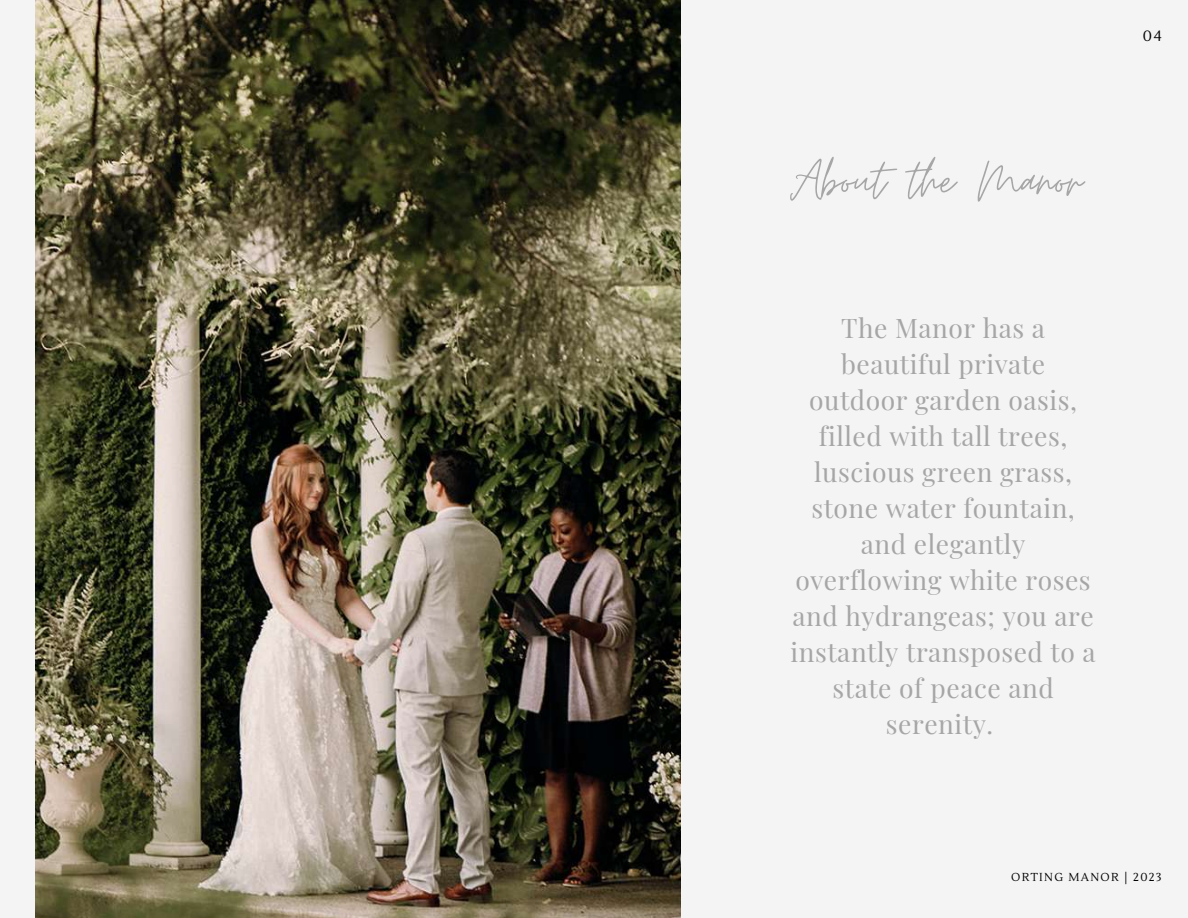
<style>
.page{position:relative;width:1188px;height:918px;background:#f4f4f4}
.page>*{position:absolute;margin:0;border:0;box-sizing:border-box;transform-origin:0 0}
.t1{font:60.45px "Moon Time";color:#a6a6a6}
.t2{font:26.4px/36px "Playfair Display";letter-spacing:.02em;color:#a6a6a6;text-align:center}
.t3{font:14.85px "Lustria";color:#000}
.t4{font:11.55px "Lustria";letter-spacing:.115em;color:#000}
</style>
<div class="page">
<img style="left:35px;top:0;width:645px;height:918px">
<h1 class="t1" style="left:790px;top:144px;width:294px">About the Manor</h1>
<p class="t2" style="left:791px;top:309px;width:307px">The Manor has a beautiful private outdoor garden oasis, filled with tall trees, luscious green grass, stone water fountain, and elegantly overflowing white roses and hydrangeas; you are instantly transposed to a state of peace and serenity.</p>
<p class="t3" style="left:1143px;top:27px;width:20px">04</p>
<p class="t4" style="left:1011px;top:870px;width:152px">ORTING MANOR | 2023</p>
</div>
